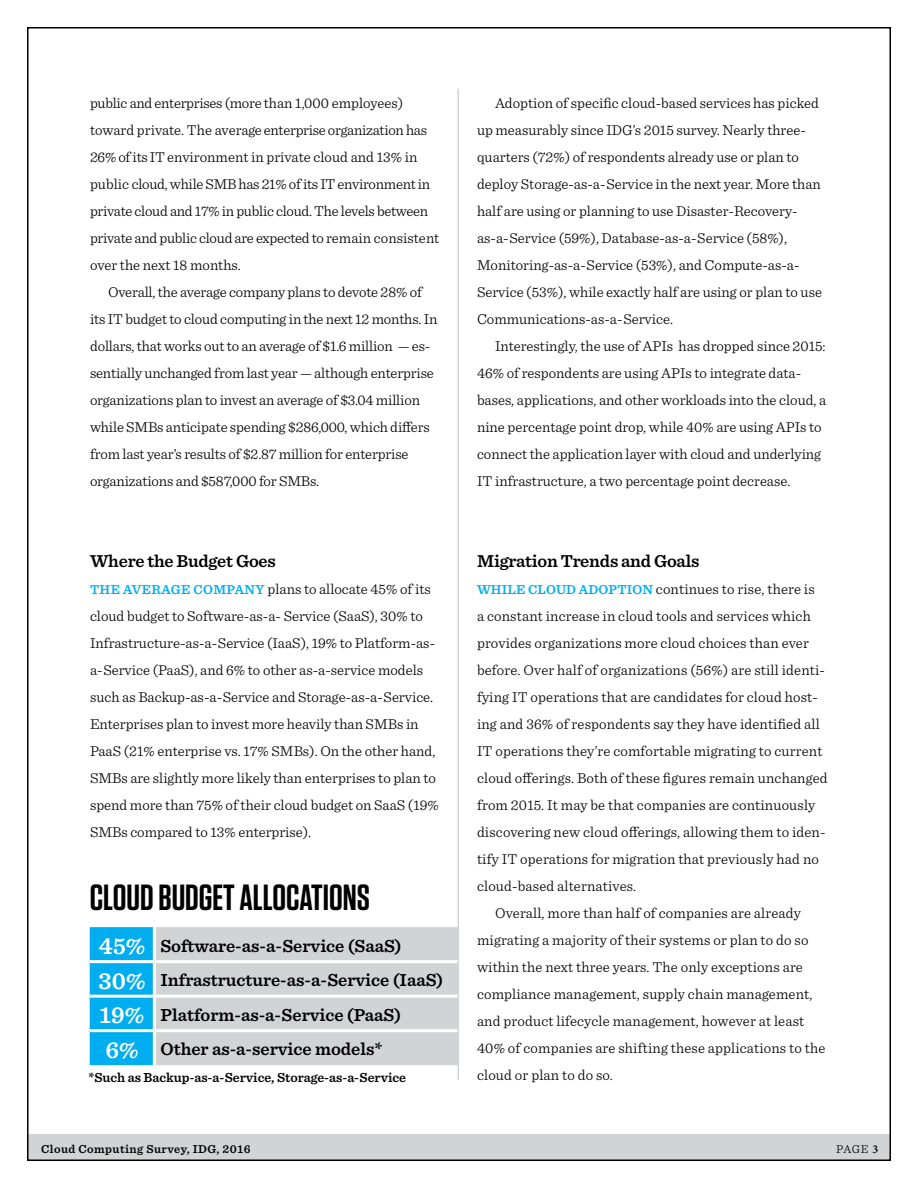
<style>
.page{position:relative;width:918px;height:1188px;background:#fff}
.page>*{position:absolute;margin:0;border:0;box-sizing:border-box;transform-origin:0 0}
.t1{font:600 36.3px "Tungsten";color:#000}
.t2{font:600 18.15px "Sentinel";color:#000}
.t3{font:600 18px "Sentinel";letter-spacing:-.01em;color:#000}
.t4{font:300 15px/27px "Sentinel";color:#000}
.t5{font:300 15px/27px "Sentinel";letter-spacing:-.02em;color:#000}
.t6{font:600 13.65px "Sentinel";color:#000}
.t7{font:600 12px "Sentinel";letter-spacing:.04em;color:#000}
.t8{font:300 12px "Sentinel";color:#000}
.s1{font-weight:600;font-size:13.5px;color:#00aeef}
.s2{font-size:24.15px;color:#fff}
.s3{font-family:"Minion Pro";font-weight:600}
</style>
<div class="page">
<div style="left:27px;top:1134px;width:864px;height:27px;background:#d1d3d4"></div>
<svg style="left:90px;top:927px;width:368px;height:138px;background:#adccd8"></svg>
<hr style="left:153px;top:927px;width:3px;height:33px;background:#fff">
<hr style="left:90px;top:960px;width:64px;height:3px;background:#fff">
<hr style="left:154px;top:960px;width:305px;height:3px;background:#fff">
<hr style="left:153px;top:963px;width:3px;height:32px;background:#fff">
<hr style="left:90px;top:995px;width:64px;height:3px;background:#fff">
<hr style="left:154px;top:995px;width:305px;height:3px;background:#fff">
<hr style="left:153px;top:998px;width:3px;height:31px;background:#fff">
<hr style="left:90px;top:1029px;width:64px;height:3px;background:#fff">
<hr style="left:154px;top:1029px;width:305px;height:3px;background:#fff">
<hr style="left:153px;top:1032px;width:3px;height:33px;background:#fff">
<hr style="left:458px;top:89px;width:1px;height:991px;background:#d1d3d4">
<p class="t5" style="left:90px;top:88px;width:351px">public and enterprises (more than 1,000 employees) toward private. The average enterprise organization has 26% of its IT environment in private cloud and 13% in public cloud, while SMB has 21% of its IT environment in private cloud and 17% in public cloud. The levels between private and public cloud are expected to remain consistent over the next 18 months.</p>
<p class="t4" style="left:90px;top:277px;width:349px;text-indent:18px">Overall, the average company plans to devote 28% of its IT budget to cloud computing in the next 12 months. In dollars, that works out to an average of $1.6 million — es&shy;sentially unchanged from last year — although enterprise organizations plan to invest an average of $3.04 million while SMBs anticipate spending $286,000, which differs from last year’s results of $2.87 million for enterprise organizations and $587,000 for SMBs.</p>
<p class="t3" style="left:90px;top:547px;width:187px">Where the Budget Goes</p>
<p class="t4" style="left:90px;top:574px;width:350px"><span class="s1">The average company</span> plans to allocate 45% of its cloud budget to Software-as-a- Service (SaaS), 30% to Infrastructure-as-a-Service (IaaS), 19% to Platform-as&shy;a-Service (PaaS), and 6% to other as-a-service models such as Backup-as-a-Service and Storage-as-a-Service.<br>Enterprises plan to invest more heavily than SMBs in PaaS (21% enterprise vs. 17% SMBs). On the other hand, SMBs are slightly more likely than enterprises to plan to spend more than 75% of their cloud budget on SaaS (19% SMBs compared to 13% enterprise).</p>
<h1 class="t1" style="left:90px;top:878px;width:282px">CLOUD BUDGET ALLOCATIONS</h1>
<p class="t2" style="left:99px;top:932px;width:305px"><span class="s2">45%</span> Software-as-a-Service (SaaS)</p>
<p class="t2" style="left:99px;top:966px;width:346px"><span class="s2">30%</span> Infrastructure-as-a-Service (IaaS)</p>
<p class="t2" style="left:100px;top:1001px;width:303px"><span class="s2">19%</span> Platform-as-a-Service (PaaS)</p>
<p class="t2" style="left:105px;top:1035px;width:278px"><span class="s2">6%</span> Other as-a-service models*</p>
<p class="t6" style="left:88px;top:1066px;width:319px">*Such as Backup-as-a-Service, Storage-as-a-Service</p>
<p class="t4" style="left:477px;top:88px;width:346px;text-indent:18px">Adoption of specific cloud-based services has picked up measurably since IDG’s 2015 survey. Nearly three&shy;quarters (72%) of respondents already use or plan to deploy Storage-as-a-Service in the next year. More than half are using or planning to use Disaster-Recovery&shy;as-a-Service (59%), Database-as-a-Service (58%), Monitoring-as-a-Service (53%), and Compute-as-a-Service (53%), while exactly half are using or plan to use Communications-as-a-Service.</p>
<p class="t4" style="left:477px;top:331px;width:351px;text-indent:18px">Interestingly, the use of APIs has dropped since 2015:<br>46% of respondents are using APIs to integrate data&shy;bases, applications, and other workloads into the cloud, a nine percentage point drop, while 40% are using APIs to connect the application layer with cloud and underlying IT infrastructure, a two percentage point decrease.</p>
<p class="t3" style="left:477px;top:547px;width:224px">Migration Trends and Goals</p>
<p class="t4" style="left:477px;top:574px;width:339px"><span class="s1">While cloud adoption</span> continues to rise, there is</p>
<p class="t4" style="left:477px;top:601px;width:335px">a constant increase in cloud tools and services which</p>
<p class="t4" style="left:477px;top:628px;width:333px">provides organizations more cloud choices than ever</p>
<p class="t4" style="left:477px;top:655px;width:350px">before. Over half of organizations (56%) are still identi-</p>
<p class="t4" style="left:477px;top:682px;width:343px">fying IT operations that are candidates for cloud host-</p>
<p class="t4" style="left:477px;top:709px;width:344px">ing and 36% of respondents say they have identified all</p>
<p class="t4" style="left:477px;top:736px;width:347px">IT operations they’re comfortable migrating to current</p>
<p class="t4" style="left:477px;top:763px;width:352px">cloud offerings. Both of these figures remain unchanged</p>
<p class="t4" style="left:477px;top:790px;width:340px">from 2015. It may be that companies are continuously</p>
<p class="t4" style="left:477px;top:817px;width:350px">discovering new cloud offerings, allowing them to iden-</p>
<p class="t4" style="left:477px;top:844px;width:343px">tify IT operations for migration that previously had no</p>
<p class="t4" style="left:477px;top:871px;width:161px">cloud-based alternatives.</p>
<p class="t4" style="left:495px;top:898px;width:307px">Overall, more than half of companies are already</p>
<p class="t4" style="left:477px;top:925px;width:333px">migrating a majority of their systems or plan to do so</p>
<p class="t4" style="left:477px;top:952px;width:327px">within the next three years. The only exceptions are</p>
<p class="t4" style="left:477px;top:979px;width:337px">compliance management, supply chain management,</p>
<p class="t4" style="left:477px;top:1006px;width:329px">and product lifecycle management, however at least</p>
<p class="t4" style="left:477px;top:1033px;width:350px">40% of companies are shifting these applications to the</p>
<p class="t4" style="left:477px;top:1060px;width:137px">cloud or plan to do so.</p>
<p class="t7" style="left:41px;top:1139px;width:211px">Cloud Computing Survey, IDG, 2016</p>
<p class="t8" style="left:836px;top:1140px;width:44px">Page <span class="s3">3</span></p>
</div>
